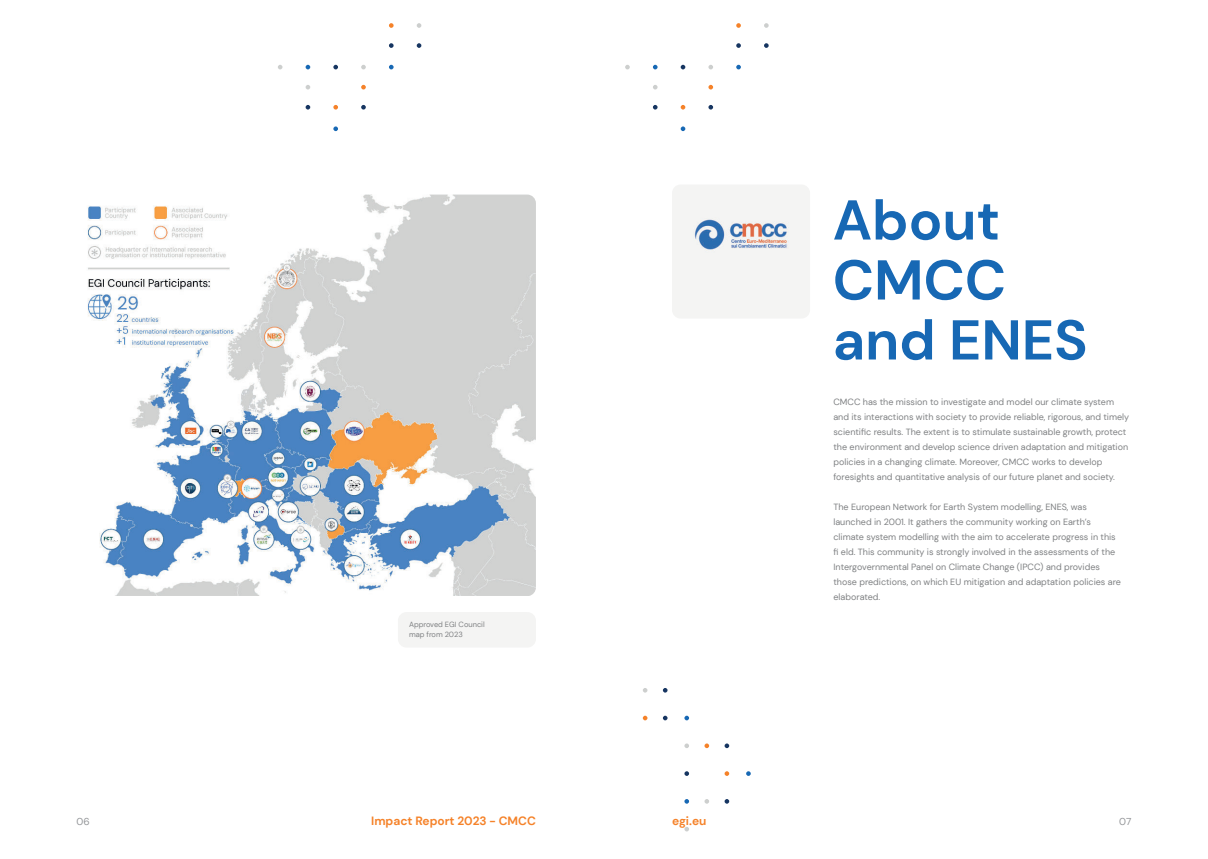
<style>
.page{position:relative;width:1208px;height:859px;background:#fff}
.page>*{position:absolute;margin:0;border:0;box-sizing:border-box;transform-origin:0 0}
.t1{font:700 56px/60px "DM Sans";color:#1768b4}
.t2{font:700 12px "DM Sans";color:#f58229}
.t3{font:10px "DM Sans";color:#939598}
.t4{font:9px/15px "DM Sans";color:#7f8183}
.t5{font:7.5px/10px "DM Sans";color:#7f8183}
</style>
<div class="page">
<svg style="left:333px;top:126px;width:5px;height:5px"></svg>
<svg style="left:361px;top:105px;width:5px;height:5px"></svg>
<svg style="left:333px;top:105px;width:5px;height:5px"></svg>
<svg style="left:306px;top:105px;width:4px;height:5px"></svg>
<svg style="left:361px;top:85px;width:5px;height:4px"></svg>
<svg style="left:306px;top:85px;width:4px;height:4px"></svg>
<svg style="left:389px;top:65px;width:4px;height:4px"></svg>
<svg style="left:361px;top:65px;width:5px;height:4px"></svg>
<svg style="left:333px;top:65px;width:5px;height:4px"></svg>
<svg style="left:306px;top:65px;width:4px;height:4px"></svg>
<svg style="left:278px;top:65px;width:4px;height:4px"></svg>
<svg style="left:417px;top:43px;width:4px;height:5px"></svg>
<svg style="left:389px;top:43px;width:4px;height:5px"></svg>
<svg style="left:417px;top:23px;width:4px;height:5px"></svg>
<svg style="left:389px;top:23px;width:4px;height:5px"></svg>
<div style="left:398px;top:612px;width:138px;height:36px;background:#f4f4f3;border-radius:9px"></div>
<img style="left:87px;top:195px;width:449px;height:401px">
<div style="left:672px;top:184px;width:138px;height:135px;background:#f4f4f3;border-radius:9px"></div>
<img style="left:694px;top:219px;width:93px;height:31px">
<svg style="left:680px;top:126px;width:5px;height:5px"></svg>
<svg style="left:708px;top:105px;width:5px;height:5px"></svg>
<svg style="left:680px;top:105px;width:5px;height:5px"></svg>
<svg style="left:653px;top:105px;width:4px;height:5px"></svg>
<svg style="left:708px;top:85px;width:5px;height:4px"></svg>
<svg style="left:653px;top:85px;width:4px;height:4px"></svg>
<svg style="left:736px;top:65px;width:5px;height:4px"></svg>
<svg style="left:708px;top:65px;width:5px;height:4px"></svg>
<svg style="left:680px;top:65px;width:5px;height:4px"></svg>
<svg style="left:653px;top:65px;width:4px;height:4px"></svg>
<svg style="left:625px;top:65px;width:5px;height:4px"></svg>
<svg style="left:764px;top:43px;width:4px;height:5px"></svg>
<svg style="left:736px;top:43px;width:5px;height:5px"></svg>
<svg style="left:764px;top:23px;width:4px;height:5px"></svg>
<svg style="left:736px;top:23px;width:5px;height:5px"></svg>
<svg style="left:746px;top:771px;width:5px;height:5px"></svg>
<svg style="left:724px;top:743px;width:5px;height:5px"></svg>
<svg style="left:724px;top:771px;width:5px;height:5px"></svg>
<svg style="left:724px;top:799px;width:5px;height:5px"></svg>
<svg style="left:704px;top:743px;width:5px;height:5px"></svg>
<svg style="left:704px;top:799px;width:5px;height:5px"></svg>
<svg style="left:684px;top:716px;width:5px;height:4px"></svg>
<svg style="left:684px;top:743px;width:5px;height:5px"></svg>
<svg style="left:684px;top:771px;width:5px;height:5px"></svg>
<svg style="left:684px;top:799px;width:5px;height:5px"></svg>
<svg style="left:684px;top:827px;width:5px;height:4px"></svg>
<svg style="left:663px;top:688px;width:4px;height:5px"></svg>
<svg style="left:663px;top:716px;width:4px;height:4px"></svg>
<svg style="left:643px;top:688px;width:4px;height:5px"></svg>
<svg style="left:643px;top:716px;width:4px;height:4px"></svg>
<h1 class="t1" style="left:832px;top:193px;width:256px">About<br>CMCC and ENES</h1>
<p class="t5" style="left:409px;top:620px;width:77px">Approved EGI Council map from 2023</p>
<p class="t4" style="left:833px;top:394px;width:297px">CMCC has the mission to investigate and model our climate system and its interactions with society to provide reliable, rigorous, and timely scientific results. The extent is to stimulate sustainable growth, protect the environment and develop science driven adaptation and mitigation policies in a changing climate. Moreover, CMCC works to develop foresights and quantitative analysis of our future planet and society.</p>
<p class="t4" style="left:833px;top:499px;width:289px">The European Network for Earth System modelling, ENES, was launched in 2001. It gathers the community working on Earth’s climate system modelling with the aim to accelerate progress in this fi eld. This community is strongly involved in the assessments of the Intergovernmental Panel on Climate Change (IPCC) and provides those predictions, on which EU mitigation and adaptation policies are elaborated.</p>
<p class="t3" style="left:77px;top:816px;width:15px">06</p>
<h2 class="t2" style="left:672px;top:815px;width:36px">egi.eu</h2>
<h2 class="t2" style="left:371px;top:815px;width:166px">Impact Report 2023 - CMCC</h2>
<p class="t3" style="left:1119px;top:816px;width:14px">07</p>
</div>
